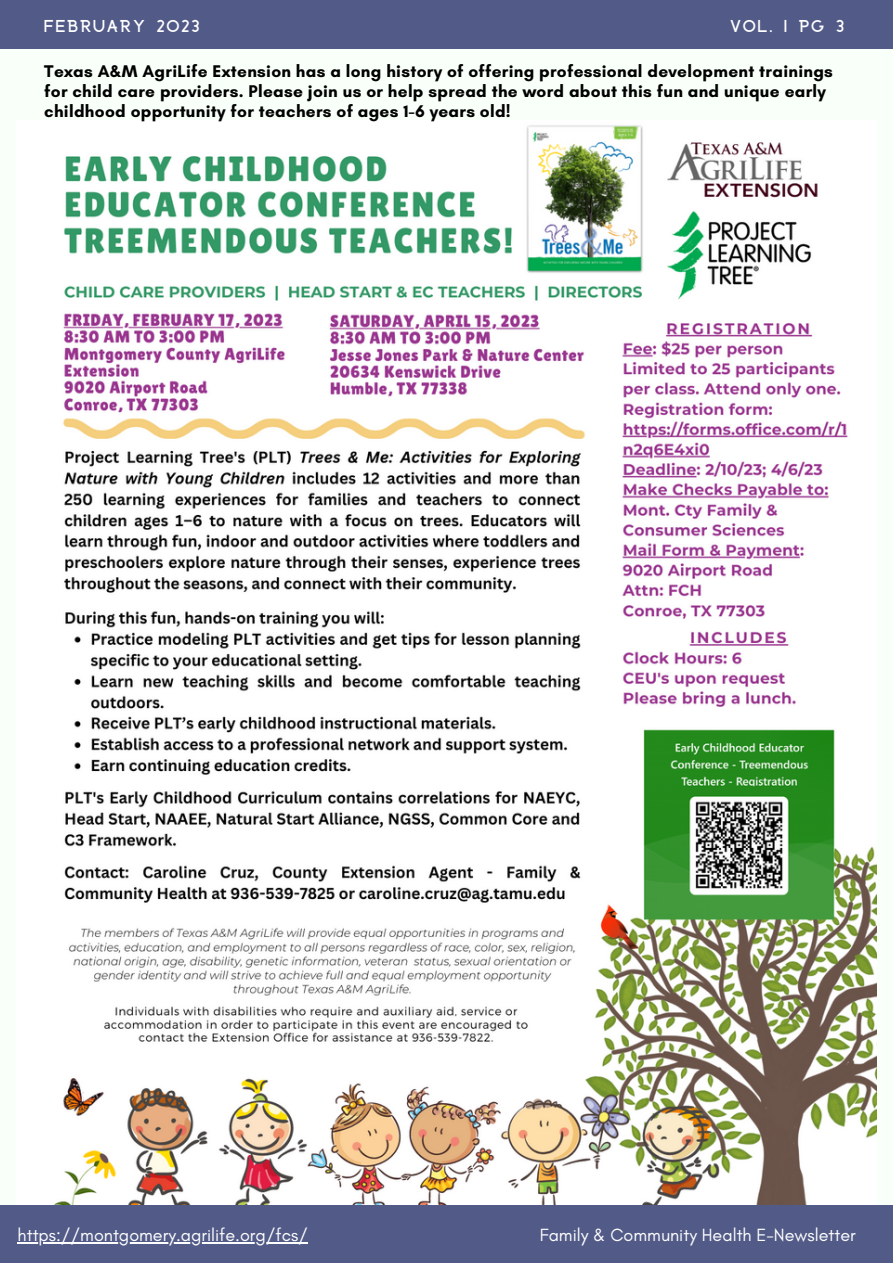
<style>
.page{position:relative;width:893px;height:1264px;background:#fff}
.page>*{position:absolute;margin:0;border:0;box-sizing:border-box;transform-origin:0 0}
.t1{font:18px "Glacial Indifference";color:#fff}
.t2{font:700 17.25px/20.2px "Glacial Indifference";letter-spacing:.015em;color:#000}
.t3{font:900 13.5px "Anchorage";letter-spacing:.14em;color:#fff}
</style>
<div class="page">
<div style="left:0;top:0;width:892px;height:1262px;background:#f9fff9"></div>
<img style="left:55px;top:125px;width:820px;height:1079px">
<div style="left:0;top:0;width:892px;height:48px;background:#525b88"></div>
<div style="left:0;top:1204px;width:892px;height:58px;background:#525b88"></div>
<hr style="left:18px;top:1241px;width:290px;height:2px;background:#fff">
<p class="t3" style="left:44px;top:20px;width:156px">FEBRUARY 2023</p>
<p class="t3" style="left:730px;top:20px;width:116px">VOL. 1 PG 3</p>
<p class="t2" style="left:44px;top:60px;width:790px">Texas A&amp;M AgriLife Extension has a long history of offering professional development trainings for child care providers. Please join us or help spread the word about this fun and unique early childhood opportunity for teachers of ages 1-6 years old!</p>
<p class="t1" style="left:18px;top:1223px;width:292px">https://montgomery.agrilife.org/fcs/</p>
<p class="t1" style="left:539px;top:1223px;width:317px">Family &amp; Community Health E-Newsletter</p>
</div>
